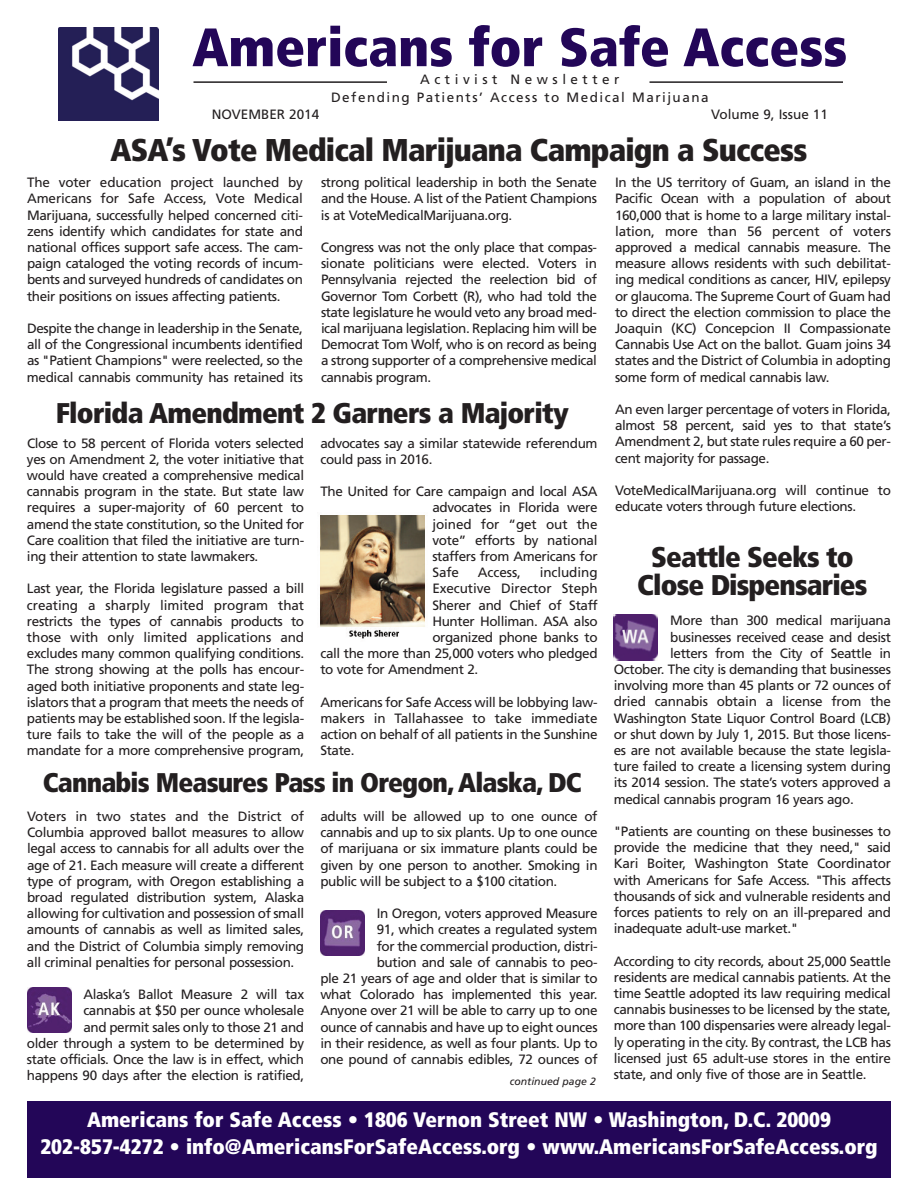
<style>
.page{position:relative;width:918px;height:1188px;background:#fff}
.page>*{position:absolute;margin:0;border:0;box-sizing:border-box;transform-origin:0 0}
.t1{font:900 condensed 54px "Frutiger LT";color:#230658}
.t2{font:900 condensed 31.5px "Frutiger LT";letter-spacing:-.025em;color:#231f20}
.t3{font:900 condensed 28.5px/28.5px "Frutiger LT";letter-spacing:-.025em;color:#231f20;text-align:center}
.t4{font:900 condensed 27px "Frutiger LT";letter-spacing:-.03em;color:#231f20}
.t5{font:900 condensed 21px/27px "Frutiger LT";color:#fff;text-align:center}
.t6{font:13.5px/16.2px "Frutiger LT";letter-spacing:-.03em;color:#231f20;text-align:justify}
.t7{font:13.5px/17.7px "Frutiger LT";letter-spacing:.11em;color:#231f20;text-align:center}
.t8{font:13.5px "Frutiger LT";letter-spacing:-.005em;color:#231f20}
.t9{font:13.5px "Frutiger LT";color:#231f20}
.t10{font:italic 10.5px "Frutiger LT";color:#231f20}
</style>
<div class="page">
<img style="left:59px;top:27px;width:99px;height:94px">
<hr style="left:650px;top:81px;width:193px;height:2px;background:#231f20">
<hr style="left:194px;top:81px;width:193px;height:2px;background:#231f20">
<div style="left:27px;top:1101px;width:864px;height:76px;background:#230658"></div>
<img style="left:27px;top:987px;width:44px;height:46px">
<img style="left:320px;top:910px;width:45px;height:46px">
<img style="left:320px;top:515px;width:105px;height:124px">
<svg style="left:615px;top:660px;width:41px;height:1px"></svg>
<img style="left:614px;top:614px;width:44px;height:46px">
<h1 class="t1" style="left:192px;top:26px;width:656px">Americans for Safe Access</h1>
<p class="t7" style="left:331px;top:71px;width:379px">Activist Newsletter<br>Defending Patients’ Access to Medical Marijuana</p>
<p class="t9" style="left:212px;top:109px;width:109px">NOVEMBER 2014</p>
<p class="t9" style="left:711px;top:109px;width:118px">Volume 9, Issue 11</p>
<h2 class="t2" style="left:111px;top:138px;width:698px">ASA’s Vote Medical Marijuana Campaign a Success</h2>
<p class="t6" style="left:27px;top:175px;width:278px">The voter education project launched by Americans for Safe Access, Vote Medical Marijuana, successfully helped concerned citi&shy;zens identify which candidates for state and national offices support safe access. The cam&shy;paign cataloged the voting records of incum&shy;bents and surveyed hundreds of candidates on their positions on issues affecting patients.</p>
<p class="t6" style="left:27px;top:321px;width:278px">Despite the change in leadership in the Senate, all of the Congressional incumbents identified as "Patient Champions" were reelected, so the medical cannabis community has retained its</p>
<p class="t6" style="left:615px;top:175px;width:278px">In the US territory of Guam, an island in the Pacific Ocean with a population of about 160,000 that is home to a large military instal&shy;lation, more than 56 percent of voters approved a medical cannabis measure. The measure allows residents with such debilitat&shy;ing medical conditions as cancer, HIV, epilepsy or glaucoma. The Supreme Court of Guam had to direct the election commission to place the Joaquin (KC) Concepcion II Compassionate Cannabis Use Act on the ballot. Guam joins 34 states and the District of Columbia in adopting some form of medical cannabis law.</p>
<p class="t6" style="left:615px;top:402px;width:278px">An even larger percentage of voters in Florida, almost 58 percent, said yes to that state’s Amendment 2, but state rules require a 60 per&shy;cent majority for passage.</p>
<p class="t6" style="left:615px;top:483px;width:278px">VoteMedicalMarijuana.org will continue to educate voters through future elections.</p>
<p class="t6" style="left:321px;top:175px;width:278px">strong political leadership in both the Senate and the House. A list of the Patient Champions is at VoteMedicalMarijuana.org.</p>
<p class="t6" style="left:321px;top:240px;width:278px">Congress was not the only place that compas&shy;sionate politicians were elected. Voters in Pennsylvania rejected the reelection bid of Governor Tom Corbett (R), who had told the state legislature he would veto any broad med&shy;ical marijuana legislation. Replacing him will be Democrat Tom Wolf, who is on record as being a strong supporter of a comprehensive medical cannabis program.</p>
<h3 class="t3" style="left:56px;top:401px;width:515px">Florida Amendment 2 Garners a Majority</h3>
<p class="t6" style="left:27px;top:436px;width:279px">Close to 58 percent of Florida voters selected yes on Amendment 2, the voter initiative that would have created a comprehensive medical cannabis program in the state. But state law requires a super-majority of 60 percent to amend the state constitution, so the United for Care coalition that filed the initiative are turn&shy;ing their attention to state lawmakers.</p>
<p class="t6" style="left:27px;top:582px;width:279px">Last year, the Florida legislature passed a bill creating a sharply limited program that restricts the types of cannabis products to those with only limited applications and excludes many common qualifying conditions.<br>The strong showing at the polls has encour&shy;aged both initiative proponents and state leg&shy;islators that a program that meets the needs of patients may be established soon. If the legisla&shy;ture fails to take the will of the people as a mandate for a more comprehensive program,</p>
<p class="t6" style="left:320px;top:436px;width:279px">advocates say a similar statewide referendum could pass in 2016.</p>
<p class="t6" style="left:432px;top:484px;width:167px;text-indent:-112px">The United for Care campaign and local ASA advocates in Florida were joined for “get out the vote” efforts by national staffers from Americans for Safe</p>
<h3 class="t3" style="left:637px;top:545px;width:232px">Seattle Seeks to<br>Close Dispensaries</h3>
<p class="t6" style="left:478px;top:565px;width:45px">Access,</p>
<p class="t8" style="left:540px;top:567px;width:59px">including</p>
<p class="t8" style="left:432px;top:583px;width:167px">Executive Director Steph</p>
<p class="t6" style="left:432px;top:598px;width:167px">Sherer and Chief of Staff</p>
<p class="t6" style="left:432px;top:614px;width:167px">Hunter Holliman. ASA also</p>
<p class="t6" style="left:432px;top:630px;width:167px">organized phone banks to</p>
<p class="t6" style="left:320px;top:646px;width:279px">call the more than 25,000 voters who pledged</p>
<p class="t6" style="left:320px;top:663px;width:159px">to vote for Amendment 2.</p>
<p class="t6" style="left:320px;top:695px;width:279px">Americans for Safe Access will be lobbying law&shy;makers in Tallahassee to take immediate action on behalf of all patients in the Sunshine State.</p>
<p class="t6" style="left:670px;top:614px;width:222px">More than 300 medical marijuana</p>
<p class="t6" style="left:670px;top:630px;width:222px">businesses received cease and desist</p>
<p class="t6" style="left:670px;top:646px;width:222px">letters from the City of Seattle in</p>
<p class="t6" style="left:614px;top:662px;width:279px">October. The city is demanding that businesses</p>
<p class="t6" style="left:614px;top:678px;width:279px">involving more than 45 plants or 72 ounces of</p>
<p class="t6" style="left:614px;top:695px;width:279px">dried cannabis obtain a license from the</p>
<p class="t6" style="left:614px;top:711px;width:279px">Washington State Liquor Control Board (LCB)</p>
<p class="t6" style="left:614px;top:727px;width:279px">or shut down by July 1, 2015. But those licens-</p>
<p class="t6" style="left:614px;top:743px;width:279px">es are not available because the state legisla-</p>
<p class="t6" style="left:614px;top:759px;width:279px">ture failed to create a licensing system during</p>
<p class="t6" style="left:614px;top:776px;width:279px">its 2014 session. The state’s voters approved a</p>
<p class="t6" style="left:614px;top:792px;width:242px">medical cannabis program 16 years ago.</p>
<p class="t6" style="left:614px;top:824px;width:279px">"Patients are counting on these businesses to provide the medicine that they need," said Kari Boiter, Washington State Coordinator with Americans for Safe Access. "This affects thousands of sick and vulnerable residents and forces patients to rely on an ill-prepared and inadequate adult-use market."</p>
<p class="t6" style="left:614px;top:954px;width:279px">According to city records, about 25,000 Seattle residents are medical cannabis patients. At the time Seattle adopted its law requiring medical cannabis businesses to be licensed by the state, more than 100 dispensaries were already legal&shy;ly operating in the city. By contrast, the LCB has licensed just 65 adult-use stores in the entire state, and only five of those are in Seattle.</p>
<h3 class="t4" style="left:43px;top:772px;width:541px">Cannabis Measures Pass in Oregon, Alaska, DC</h3>
<p class="t6" style="left:27px;top:809px;width:279px">Voters in two states and the District of Columbia approved ballot measures to allow legal access to cannabis for all adults over the age of 21. Each measure will create a different type of program, with Oregon establishing a broad regulated distribution system, Alaska allowing for cultivation and possession of small amounts of cannabis as well as limited sales, and the District of Columbia simply removing all criminal penalties for personal possession.</p>
<p class="t6" style="left:27px;top:988px;width:279px;text-align:right">Alaska’s Ballot Measure 2 will tax<br>cannabis at $50 per ounce wholesale<br>and permit sales only to those 21 and<br>older through a system to be determined by state officials. Once the law is in effect, which happens 90 days after the election is ratified,</p>
<p class="t6" style="left:320px;top:809px;width:279px">adults will be allowed up to one ounce of cannabis and up to six plants. Up to one ounce of marijuana or six immature plants could be given by one person to another. Smoking in public will be subject to a $100 citation.</p>
<p class="t6" style="left:320px;top:907px;width:279px;text-align:right">In Oregon, voters approved Measure<br>91, which creates a regulated system<br>for the commercial production, distri-<br>bution and sale of cannabis to peo-<br>ple 21 years of age and older that is similar to what Colorado has implemented this year.<br>Anyone over 21 will be able to carry up to one ounce of cannabis and have up to eight ounces in their residence, as well as four plants. Up to one pound of cannabis edibles, 72 ounces of</p>
<p class="t10" style="left:510px;top:1077px;width:88px">continued page 2</p>
<h3 class="t5" style="left:40px;top:1108px;width:839px">Americans for Safe Access • 1806 Vernon Street NW • Washington, D.C. 20009<br>202-857-4272 • info@AmericansForSafeAccess.org • www.AmericansForSafeAccess.org</h3>
</div>
